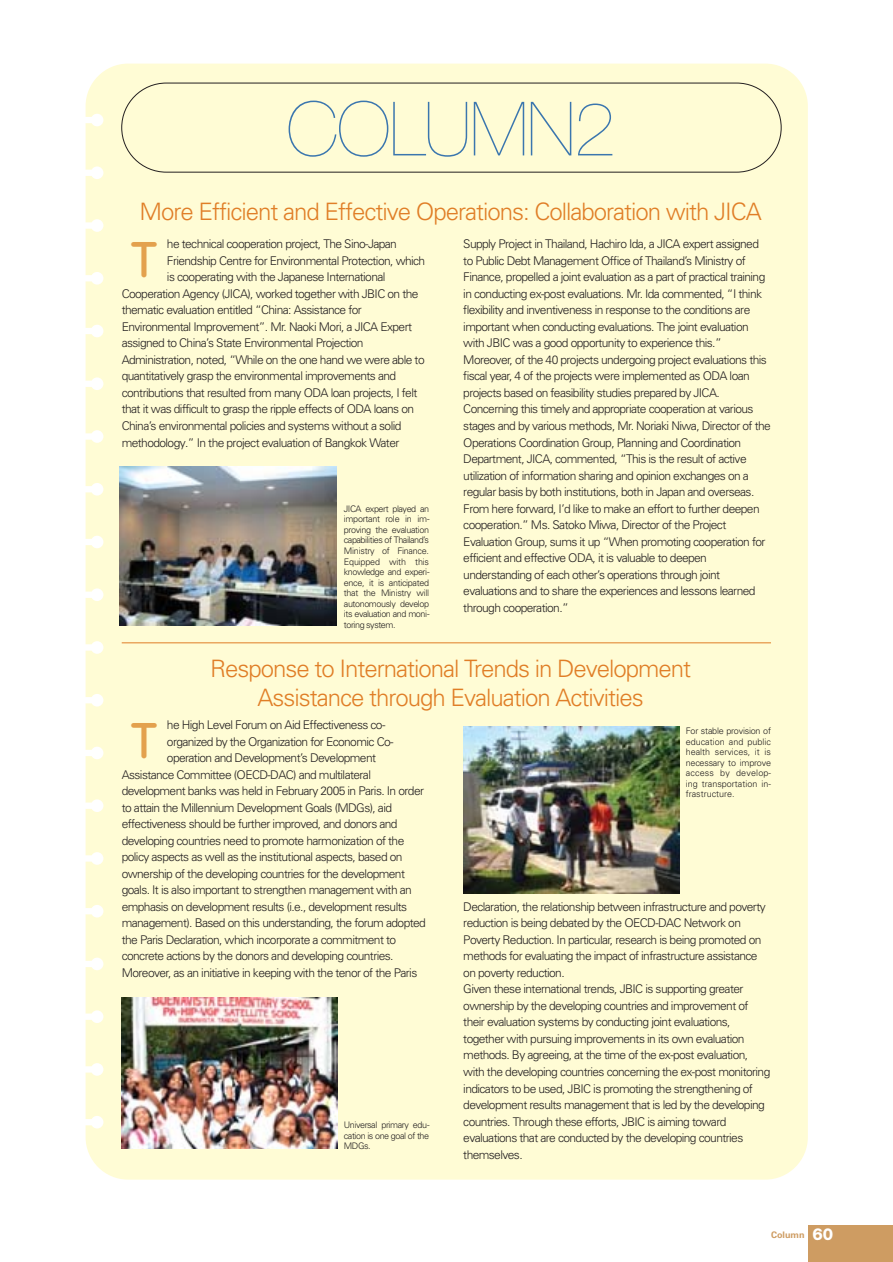
<style>
.page{position:relative;width:893px;height:1262px;background:#fff}
.page>*{position:absolute;margin:0;border:0;box-sizing:border-box;transform-origin:0 0}
.t1{font:200 75px "Helvetica Neue";letter-spacing:-.02em;color:#3b76ae}
.t2{font:500 44.1px "Jun 34";color:#e3a14e}
.t3{font:300 24px/28.5px "Univers";letter-spacing:-.04em;color:#e07e27;text-align:center}
.t4{font:300 12px/16.5px "Univers";letter-spacing:-.05em;color:#231f20}
.t5{font:300 9px/10.5px "Univers";letter-spacing:-.05em;color:#231f20;text-align:justify}
.t6{font:700 9px "Univers";color:#ce9c62}
.s1{font-family:"Helvetica Neue";font-weight:800;font-size:16.5px;color:#fff}
</style>
<div class="page">
<div style="left:86px;top:64px;width:721px;height:1115px;background:#fffcd5;border-radius:43px"></div>
<svg style="left:85px;top:114px;width:18px;height:12px"></svg>
<svg style="left:85px;top:166px;width:18px;height:13px"></svg>
<svg style="left:85px;top:219px;width:18px;height:13px"></svg>
<svg style="left:85px;top:272px;width:18px;height:12px"></svg>
<svg style="left:85px;top:325px;width:18px;height:12px"></svg>
<svg style="left:85px;top:377px;width:18px;height:13px"></svg>
<svg style="left:85px;top:430px;width:18px;height:13px"></svg>
<svg style="left:85px;top:483px;width:18px;height:12px"></svg>
<svg style="left:85px;top:535px;width:18px;height:13px"></svg>
<svg style="left:85px;top:588px;width:18px;height:13px"></svg>
<svg style="left:85px;top:641px;width:18px;height:13px"></svg>
<svg style="left:85px;top:694px;width:18px;height:12px"></svg>
<svg style="left:85px;top:746px;width:18px;height:13px"></svg>
<svg style="left:85px;top:799px;width:18px;height:13px"></svg>
<svg style="left:85px;top:852px;width:18px;height:12px"></svg>
<svg style="left:85px;top:905px;width:18px;height:12px"></svg>
<svg style="left:85px;top:957px;width:18px;height:13px"></svg>
<svg style="left:85px;top:1010px;width:18px;height:13px"></svg>
<svg style="left:85px;top:1063px;width:18px;height:12px"></svg>
<svg style="left:85px;top:1115px;width:18px;height:13px"></svg>
<div style="left:808px;top:1225px;width:84px;height:37px;background:#ce9c62"></div>
<div style="left:122px;top:83px;width:659px;height:89px;border:1px solid #231f20;border-radius:45px"></div>
<hr style="left:122px;top:642px;width:649px;height:1px;background:#e07e27">
<img style="left:120px;top:466px;width:216px;height:159px">
<img style="left:463px;top:726px;width:216px;height:167px">
<img style="left:122px;top:998px;width:216px;height:150px">
<h1 class="t1" style="left:287px;top:102px;width:330px">COLUMN2</h1>
<h3 class="t3" style="left:139px;top:200px;width:623px">More Efficient and Effective Operations: Collaboration with JICA</h3>
<p class="t4" style="left:167px;top:237px;width:231px">he technical cooperation project, The Sino-Japan</p>
<p class="t4" style="left:167px;top:253px;width:260px">Friendship Centre for Environmental Protection, which</p>
<p class="t4" style="left:167px;top:270px;width:220px">is cooperating with the Japanese International</p>
<p class="t4" style="left:122px;top:286px;width:298px">Cooperation Agency (JICA), worked together with JBIC on the</p>
<p class="t4" style="left:122px;top:303px;width:242px">thematic evaluation entitled “China: Assistance for</p>
<p class="t4" style="left:122px;top:319px;width:292px">Environmental Improvement”. Mr. Naoki Mori, a JICA Expert</p>
<p class="t4" style="left:122px;top:336px;width:243px">assigned to China’s State Environmental Projection</p>
<p class="t4" style="left:122px;top:352px;width:304px">Administration, noted, “While on the one hand we were able to</p>
<p class="t4" style="left:122px;top:369px;width:276px">quantitatively grasp the environmental improvements and</p>
<p class="t4" style="left:122px;top:385px;width:297px">contributions that resulted from many ODA loan projects, I felt</p>
<p class="t4" style="left:122px;top:402px;width:294px">that it was difficult to grasp the ripple effects of ODA loans on</p>
<p class="t4" style="left:122px;top:418px;width:281px">China’s environmental policies and systems without a solid</p>
<p class="t4" style="left:122px;top:435px;width:279px">methodology.” In the project evaluation of Bangkok Water</p>
<h2 class="t2" style="left:130px;top:243px;width:31px">T</h2>
<p class="t5" style="left:344px;top:504px;width:87px">JICA expert played an important role in im&shy;proving the evaluation capabilities of Thailand’s Ministry of Finance.<br>Equipped with this knowledge and experi&shy;ence, it is anticipated that the Ministry will autonomously develop its evaluation and moni&shy;toring system.</p>
<p class="t4" style="left:463px;top:237px;width:309px">Supply Project in Thailand, Hachiro Ida, a JICA expert assigned to Public Debt Management Office of Thailand’s Ministry of Finance, propelled a joint evaluation as a part of practical training in conducting ex-post evaluations. Mr. Ida commented, “I think flexibility and inventiveness in response to the conditions are important when conducting evaluations. The joint evaluation with JBIC was a good opportunity to experience this.” Moreover, of the 40 projects undergoing project evaluations this fiscal year, 4 of the projects were implemented as ODA loan projects based on feasibility studies prepared by JICA.<br>Concerning this timely and appropriate cooperation at various stages and by various methods, Mr. Noriaki Niwa, Director of the Operations Coordination Group, Planning and Coordination Department, JICA, commented, “This is the result of active utilization of information sharing and opinion exchanges on a regular basis by both institutions, both in Japan and overseas.<br>From here forward, I’d like to make an effort to further deepen cooperation.” Ms. Satoko Miwa, Director of the Project Evaluation Group, sums it up “When promoting cooperation for efficient and effective ODA, it is valuable to deepen understanding of each other’s operations through joint evaluations and to share the experiences and lessons learned through cooperation.”</p>
<h3 class="t3" style="left:210px;top:657px;width:482px">Response to International Trends in Development<br>Assistance through Evaluation Activities</h3>
<h2 class="t2" style="left:130px;top:725px;width:31px">T</h2>
<p class="t4" style="left:167px;top:718px;width:220px">he High Level Forum on Aid Effectiveness co-</p>
<p class="t4" style="left:167px;top:734px;width:228px">organized by the Organization for Economic Co-</p>
<p class="t4" style="left:167px;top:751px;width:211px">operation and Development’s Development</p>
<p class="t4" style="left:122px;top:767px;width:251px">Assistance Committee (OECD-DAC) and multilateral</p>
<p class="t4" style="left:122px;top:784px;width:304px">development banks was held in February 2005 in Paris. In order</p>
<p class="t4" style="left:122px;top:800px;width:272px">to attain the Millennium Development Goals (MDGs), aid</p>
<p class="t4" style="left:122px;top:817px;width:277px">effectiveness should be further improved, and donors and</p>
<p class="t4" style="left:122px;top:833px;width:284px">developing countries need to promote harmonization of the</p>
<p class="t4" style="left:122px;top:850px;width:282px">policy aspects as well as the institutional aspects, based on</p>
<p class="t4" style="left:122px;top:866px;width:285px">ownership of the developing countries for the development</p>
<p class="t4" style="left:122px;top:883px;width:292px">goals. It is also important to strengthen management with an</p>
<p class="t4" style="left:122px;top:899px;width:287px">emphasis on development results (i.e., development results</p>
<p class="t4" style="left:122px;top:916px;width:306px">management). Based on this understanding, the forum adopted</p>
<p class="t4" style="left:122px;top:932px;width:276px">the Paris Declaration, which incorporate a commitment to</p>
<p class="t4" style="left:122px;top:949px;width:273px">concrete actions by the donors and developing countries.</p>
<p class="t4" style="left:122px;top:965px;width:297px">Moreover, as an initiative in keeping with the tenor of the Paris</p>
<p class="t5" style="left:344px;top:1120px;width:87px">Universal primary edu&shy;cation is one goal of the MDGs.</p>
<p class="t5" style="left:685px;top:726px;width:87px">For stable provision of education and public health services, it is necessary to improve access by develop&shy;ing transportation in&shy;frastructure.</p>
<p class="t4" style="left:463px;top:899px;width:308px">Declaration, the relationship between infrastructure and poverty reduction is being debated by the OECD-DAC Network on Poverty Reduction. In particular, research is being promoted on methods for evaluating the impact of infrastructure assistance on poverty reduction.<br>Given these international trends, JBIC is supporting greater ownership by the developing countries and improvement of their evaluation systems by conducting joint evaluations, together with pursuing improvements in its own evaluation methods. By agreeing, at the time of the ex-post evaluation, with the developing countries concerning the ex-post monitoring indicators to be used, JBIC is promoting the strengthening of development results management that is led by the developing countries. Through these efforts, JBIC is aiming toward evaluations that are conducted by the developing countries themselves.</p>
<p class="t6" style="left:771px;top:1231px;width:64px">Column <span class="s1">60</span></p>
</div>
